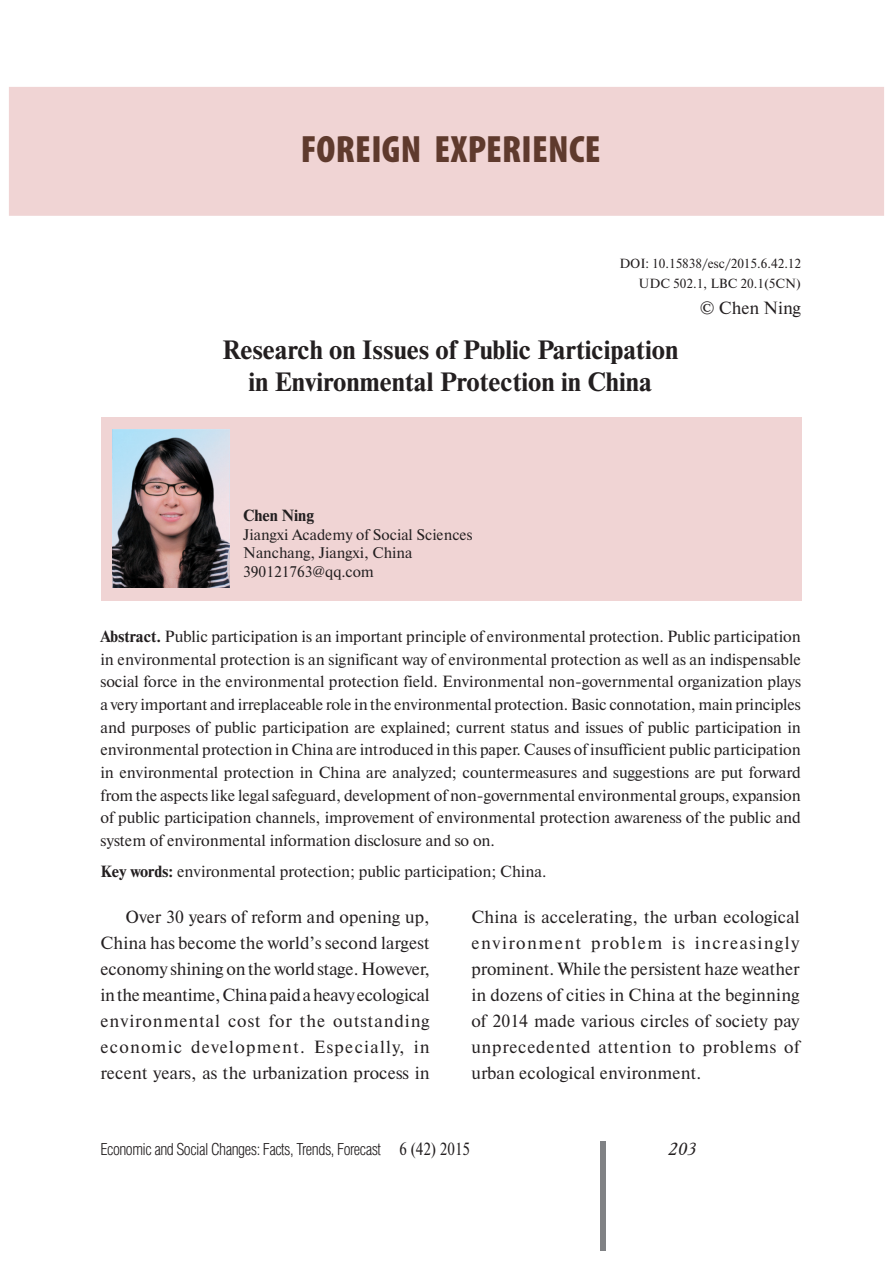
<style>
.page{position:relative;width:893px;height:1263px;background:#fff}
.page>*{position:absolute;margin:0;border:0;box-sizing:border-box;transform-origin:0 0}
.t1{font:900 condensed 38.25px "Myriad Pro";letter-spacing:.01em;color:#5f3a2d}
.t2{font:700 26.4px/31.8px "Newton C";color:#231f20;text-align:center}
.t3{font:17.7px/26px "Newton C";letter-spacing:.01em;color:#231f20;text-align:justify}
.t4{font:italic 17.7px "Academy";color:#231f20}
.t5{font:300 16.65px "Helios Cond";letter-spacing:-.03em;color:#231f20}
.t6{font:16.2px/22.6px "Newton C";color:#231f20;text-align:justify}
.t7{font:700 16.2px "Newton C";color:#231f20}
.t8{font:15.45px/18.5px "Newton C";color:#231f20}
.t9{font:13.2px/20.1px "Newton C";color:#231f20;text-align:right}
.s1{font-weight:700}
.s2{font-family:"Newton C";font-weight:400;font-size:17.7px}
</style>
<div class="page">
<div style="left:600px;top:1141px;width:6px;height:109px;background:#808285"></div>
<div style="left:101px;top:417px;width:700px;height:183px;background:#f0d4d4"></div>
<div style="left:9px;top:87px;width:875px;height:129px;background:#f0d4d4"></div>
<img style="left:113px;top:429px;width:117px;height:159px">
<h1 class="t1" style="left:301px;top:136px;width:301px">FOREIGN EXPERIENCE</h1>
<p class="t9" style="left:619px;top:255px;width:183px">DOI: 10.15838/esc/2015.6.42.12<br>UDC 502.1, LBC 20.1(5CN)</p>
<p class="t3" style="left:700px;top:296px;width:103px">© Chen Ning</p>
<h2 class="t2" style="left:222px;top:336px;width:458px">Research on Issues of Public Participation in Environmental Protection in China</h2>
<p class="t7" style="left:243px;top:510px;width:72px">Chen Ning</p>
<p class="t8" style="left:243px;top:527px;width:231px">Jiangxi Academy of Social Sciences<br>Nanchang, Jiangxi, China<br>390121763@qq.com</p>
<p class="t6" style="left:100px;top:627px;width:702px"><span class="s1">Abstract.</span> Public participation is an important principle of environmental protection. Public participation in environmental protection is an significant way of environmental protection as well as an indispensable social force in the environmental protection field. Environmental non-governmental organization plays a very important and irreplaceable role in the environmental protection. Basic connotation, main principles and purposes of public participation are explained; current status and issues of public participation in environmental protection in China are introduced in this paper. Causes of insufficient public participation in environmental protection in China are analyzed; countermeasures and suggestions are put forward from the aspects like legal safeguard, development of non-governmental environmental groups, expansion of public participation channels, improvement of environmental protection awareness of the public and system of environmental information disclosure and so on.</p>
<p class="t6" style="left:100px;top:861px;width:447px"><span class="s1">Key words:</span> environmental protection; public participation; China.</p>
<p class="t3" style="left:471px;top:906px;width:330px">China is accelerating, the urban ecological environment problem is increasingly prominent. While the persistent haze weather in dozens of cities in China at the beginning of 2014 made various circles of society pay unprecedented attention to problems of urban ecological environment.</p>
<p class="t3" style="left:100px;top:906px;width:331px;text-indent:25px">Over 30 years of reform and opening up, China has become the world’s second largest economy shining on the world stage. However, in the meantime, China paid a heavy ecological environmental cost for the outstanding economic development. Especially, in recent years, as the urbanization process in</p>
<p class="t5" style="left:101px;top:1143px;width:371px">Economic and Social Changes: Facts, Trends, Forecast <span class="s2">6 (42) 2015</span></p>
<p class="t4" style="left:669px;top:1141px;width:29px">203</p>
</div>
